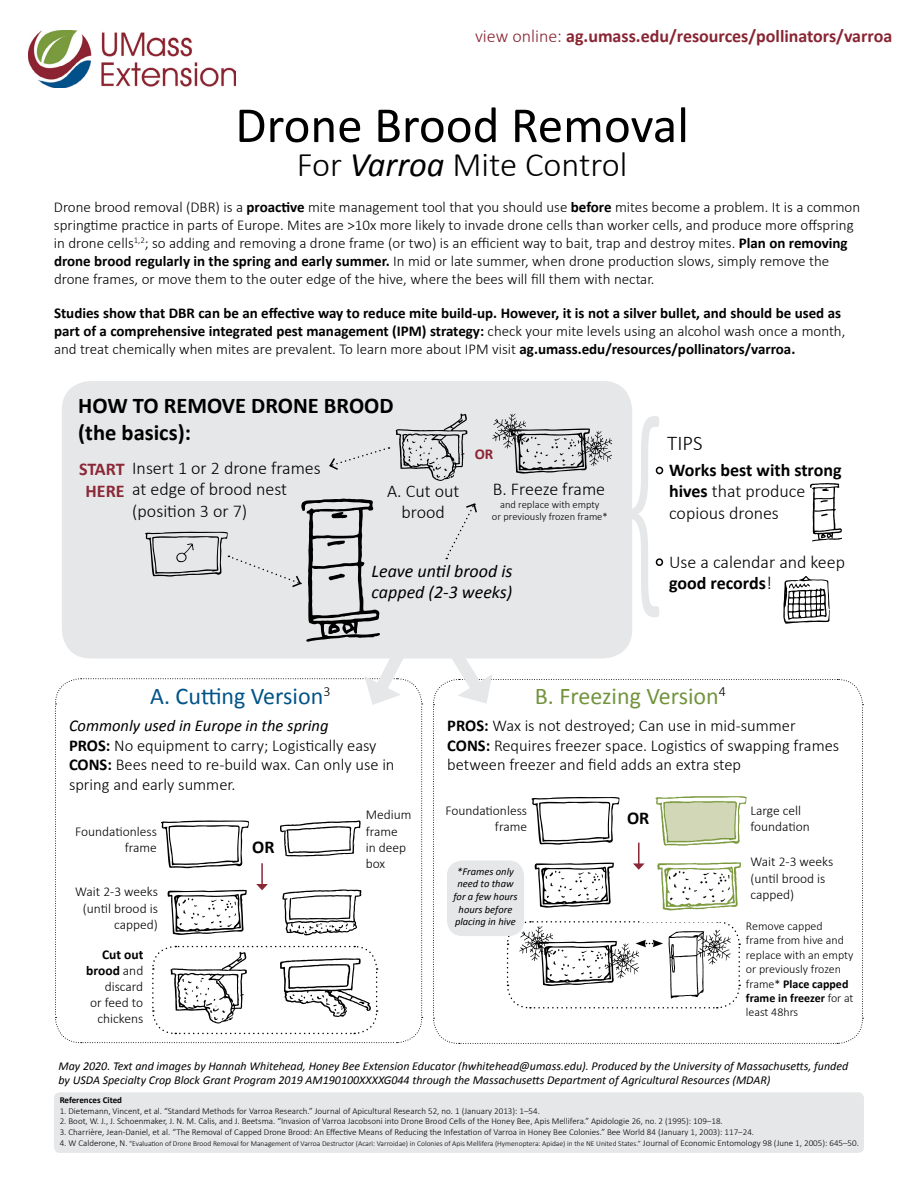
<style>
.page{position:relative;width:918px;height:1188px;background:#fff}
.page>*{position:absolute;margin:0;border:0;box-sizing:border-box;transform-origin:0 0}
.t1{font:300 241.5px "Calibri";color:#e6e7e8;scale:.57 1}
.t2{font:51px "Calibri";color:#000}
.t3{font:300 34.5px "Calibri";color:#000}
.t4{font:24px "Calibri";color:#73943f}
.t5{font:24px "Calibri";color:#025388}
.t6{font:700 22.5px/27px "Calibri";color:#000}
.t7{font:300 21px "Calibri";color:#000}
.t8{font:300 18px/21.6px "Calibri";color:#000}
.t9{font:700 18px/21.6px "Calibri";color:#000}
.t10{font:700 18px "Calibri";color:#892533}
.t11{font:italic 18px/21.6px "Calibri";color:#000}
.t12{font:300 16.5px/19.8px "Calibri";color:#000}
.t13{font:300 15px/18px "Calibri";color:#000}
.t14{font:700 15px/18px "Calibri";color:#000}
.t15{font:700 15px "Calibri";color:#8b2234}
.t16{font:300 13.5px/16.2px "Calibri";color:#000;text-align:right}
.t17{font:italic 12px/14.4px "Calibri";color:#000}
.t18{font:300 12px/14.4px "Calibri";color:#000}
.t19{font:italic 10.5px/12.6px "Calibri";color:#000;text-align:center}
.t20{font:300 10.5px/12.6px "Calibri";color:#000;text-align:center}
.t21{font:300 9px "Calibri";color:#000}
.t22{font:700 9px "Calibri";color:#000}
.t23{font:300 7.5px "Calibri";color:#000}
.s1{font-weight:300}
.s2{font-weight:400;font-style:italic}
.s3{font-weight:700}
.s4{font-weight:700;color:#8b2837}
.s5{font-size:9px}
</style>
<div class="page">
<div style="left:62px;top:381px;width:570px;height:278px;background:#e6e7e8;border-radius:29px"></div>
<img style="left:29px;top:30px;width:207px;height:58px">
<svg style="left:810px;top:483px;width:32px;height:58px"></svg>
<svg style="left:396px;top:414px;width:71px;height:67px"></svg>
<svg style="left:446px;top:503px;width:31px;height:56px"></svg>
<svg style="left:329px;top:447px;width:61px;height:23px"></svg>
<div style="left:656px;top:467px;width:7px;height:7px;border:2px solid #000;border-radius:50%"></div>
<div style="left:656px;top:558px;width:7px;height:8px;border:2px solid #000;border-radius:50%"></div>
<div style="left:54px;top:1092px;width:810px;height:61px;background:#e6e7e8;border-radius:6px"></div>
<svg style="left:492px;top:414px;width:120px;height:60px"></svg>
<svg style="left:55px;top:499px;width:369px;height:544px"></svg>
<svg style="left:430px;top:576px;width:433px;height:468px"></svg>
<p class="t10" style="left:475px;top:25px;width:419px"><span class="s1">view online:</span> ag.umass.edu/resources/pollinators/varroa</p>
<h2 class="t2" style="left:235px;top:93px;width:455px">Drone Brood Removal</h2>
<h3 class="t3" style="left:297px;top:144px;width:332px">For <span class="s2">Varroa</span> Mite Control</h3>
<p class="t13" style="left:54px;top:198px;width:808px">Drone brood removal (DBR) is a <span class="s3">proactive</span> mite management tool that you should use <span class="s3">before</span> mites become a problem. It is a common springtime practice in parts of Europe. Mites are &gt;10x more likely to invade drone cells than worker cells, and produce more offspring in drone cells<sup>1,2</sup>; so adding and removing a drone frame (or two) is an efficient way to bait, trap and destroy mites. <span class="s3">Plan on removing drone brood regularly in the spring and early summer.</span> In mid or late summer, when drone production slows, simply remove the drone frames, or move them to the outer edge of the hive, where the bees will fill them with nectar.</p>
<p class="t14" style="left:54px;top:304px;width:793px">Studies show that DBR can be an effective way to reduce mite build-up. However, it is not a silver bullet, and should be used as part of a comprehensive integrated pest management (IPM) strategy: <span class="s1">check your mite levels using an alcohol wash once a month, and treat chemically when mites are prevalent. To learn more about IPM visit</span> ag.umass.edu/resources/pollinators/varroa.</p>
<h3 class="t6" style="left:78px;top:392px;width:317px">HOW TO REMOVE DRONE BROOD (the basics):</h3>
<p class="t8" style="left:79px;top:456px;width:243px"><span class="s4">START</span> Insert 1 or 2 drone frames</p>
<p class="t8" style="left:86px;top:478px;width:203px"><span class="s4">HERE</span> at edge of brood nest</p>
<p class="t8" style="left:132px;top:499px;width:116px">(position 3 or 7)</p>
<p class="t8" style="left:387px;top:479px;width:74px;text-align:center">A. Cut out brood</p>
<p class="t15" style="left:475px;top:444px;width:20px">OR</p>
<p class="t8" style="left:493px;top:477px;width:114px">B. Freeze frame</p>
<p class="t20" style="left:492px;top:498px;width:117px">and replace with empty<br>or previously frozen frame*</p>
<p class="t11" style="left:372px;top:559px;width:142px">Leave until brood is capped (2-3 weeks)</p>
<h1 class="t1" style="left:622px;top:350px;width:74px">{</h1>
<h3 class="t7" style="left:667px;top:430px;width:37px">TIPS</h3>
<p class="t9" style="left:669px;top:459px;width:174px">Works best with strong hives <span class="s1">that produce copious drones</span></p>
<p class="t8" style="left:669px;top:550px;width:177px">Use a calendar and keep <span class="s3">good records</span>!</p>
<h3 class="t5" style="left:150px;top:681px;width:182px">A. Cutting Version<sup>3</sup></h3>
<h3 class="t4" style="left:535px;top:681px;width:193px">B. Freezing Version<sup>4</sup></h3>
<p class="t12" style="left:69px;top:715px;width:327px"><span class="s2">Commonly used in Europe in the spring<br></span><span class="s3">PROS:</span> No equipment to carry; Logistically easy <span class="s3">CONS:</span> Bees need to re-build wax. Can only use in spring and early summer.</p>
<p class="t16" style="left:75px;top:822px;width:83px">Foundationless frame</p>
<p class="t16" style="left:75px;top:883px;width:84px">Wait 2-3 weeks (until brood is capped)</p>
<p class="t16" style="left:86px;top:945px;width:59px"><span class="s3">Cut out brood</span> and discard<br>or feed to chickens</p>
<p class="t9" style="left:252px;top:836px;width:24px">OR</p>
<p class="t16" style="left:366px;top:806px;width:47px;text-align:left">Medium frame<br>in deep box</p>
<p class="t12" style="left:447px;top:715px;width:393px"><span class="s3">PROS:</span> Wax is not destroyed; Can use in mid-summer<br><span class="s3">CONS:</span> Requires freezer space. Logistics of swapping frames between freezer and field adds an extra step</p>
<p class="t16" style="left:445px;top:802px;width:83px">Foundationless frame</p>
<p class="t19" style="left:454px;top:865px;width:65px">*Frames only need to thaw for a few hours hours before placing in hive</p>
<p class="t9" style="left:627px;top:807px;width:24px">OR</p>
<p class="t16" style="left:750px;top:802px;width:61px;text-align:left">Large cell foundation</p>
<p class="t16" style="left:750px;top:853px;width:84px;text-align:left">Wait 2-3 weeks (until brood is capped)</p>
<p class="t18" style="left:746px;top:918px;width:109px">Remove capped frame from hive and replace with an empty or previously frozen frame* <span class="s3">Place capped frame in freezer</span> for at least 48hrs</p>
<p class="t17" style="left:58px;top:1058px;width:791px">May 2020. Text and images by Hannah Whitehead, Honey Bee Extension Educator (hwhitehead@umass.edu). Produced by the University of Massachusetts, funded by USDA Specialty Crop Block Grant Program 2019 AM190100XXXXG044 through the Massachusetts Department of Agricultural Resources (MDAR)</p>
<p class="t22" style="left:60px;top:1094px;width:64px">References Cited</p>
<p class="t21" style="left:60px;top:1105px;width:482px">1. Dietemann, Vincent, et al. “Standard Methods for Varroa Research.” Journal of Apicultural Research 52, no. 1 (January 2013): 1–54.</p>
<p class="t21" style="left:60px;top:1116px;width:665px">2. Boot, W. J., J. Schoenmaker, J. N. M. Calis, and J. Beetsma. “Invasion of Varroa Jacobsoni into Drone Brood Cells of the Honey Bee, Apis Mellifera.” Apidologie 26, no. 2 (1995): 109–18.</p>
<p class="t21" style="left:60px;top:1127px;width:696px">3. Charrière, Jean-Daniel, et al. “The Removal of Capped Drone Brood: An Effective Means of Reducing the Infestation of Varroa in Honey Bee Colonies.” Bee World 84 (January 1, 2003): 117–24.</p>
<p class="t23" style="left:60px;top:1139px;width:801px"><span class="s5">4. W Calderone, N.</span> “Evaluation of Drone Brood Removal for Management of Varroa Destructor (Acari: Varroidae) in Colonies of Apis Mellifera (Hymenoptera: Apidae) in the NE United States.” <span class="s5">Journal of Economic Entomology 98 (June 1, 2005): 645–50.</span></p>
</div>
